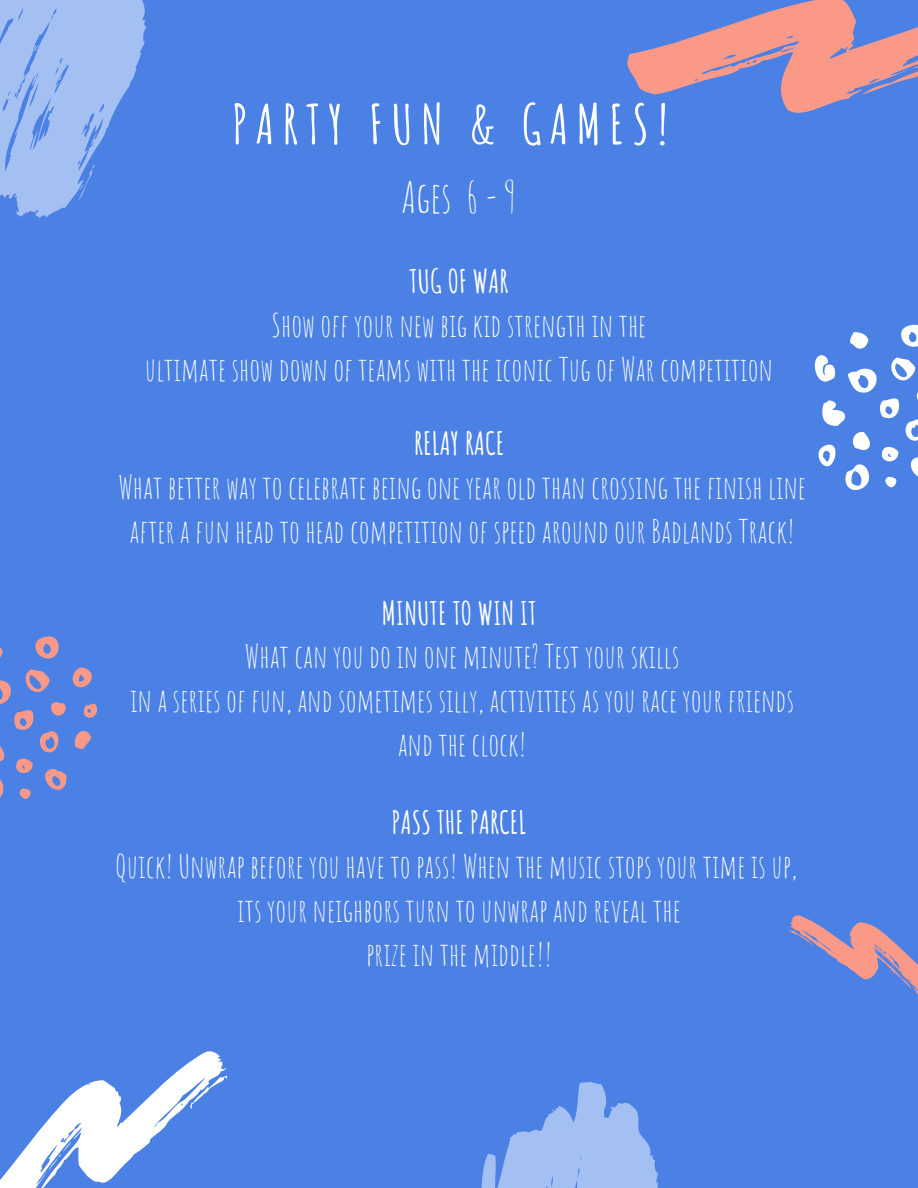
<style>
.page{position:relative;width:918px;height:1188px;background:#4b81e4}
.page>*{position:absolute;margin:0;border:0;box-sizing:border-box;transform-origin:0 0}
.t1{font:700 54px "Amatic SC";letter-spacing:.15em;color:#fff}
.t2{font:42px "Amatic SC";color:#fff}
.t3{font:31.5px/43.8px "Amatic SC";color:#fff;text-align:center}
.t4{font:700 31.5px "Amatic SC";color:#fff}
</style>
<div class="page">
<svg style="left:627px;top:0;width:291px;height:113px"></svg>
<svg style="left:481px;top:1081px;width:177px;height:107px"></svg>
<svg style="left:0;top:1051px;width:227px;height:137px"></svg>
<svg style="left:46px;top:1141px;width:28px;height:30px"></svg>
<svg style="left:35px;top:636px;width:24px;height:23px"></svg>
<svg style="left:0;top:647px;width:3px;height:11px"></svg>
<svg style="left:0;top:667px;width:97px;height:132px"></svg>
<svg style="left:901px;top:325px;width:17px;height:22px"></svg>
<svg style="left:850px;top:332px;width:18px;height:17px"></svg>
<svg style="left:814px;top:355px;width:104px;height:135px"></svg>
<svg style="left:0;top:0;width:147px;height:218px"></svg>
<svg style="left:789px;top:915px;width:129px;height:79px"></svg>
<h1 class="t1" style="left:232px;top:89px;width:438px">PARTY FUN &amp; GAMES!</h1>
<h2 class="t2" style="left:401px;top:171px;width:117px">Ages 6-9</h2>
<p class="t4" style="left:409px;top:261px;width:101px">TUG OF WAR</p>
<p class="t3" style="left:145px;top:303px;width:630px">Show off your new big kid strength in the<br>ultimate show down of teams with the iconic Tug of War competition</p>
<p class="t4" style="left:414px;top:423px;width:92px">RELAY RACE</p>
<p class="t3" style="left:118px;top:465px;width:689px">What better way to celebrate being one year old than crossing the finish line after a fun head to head competition of speed around our Badlands Track!</p>
<p class="t4" style="left:382px;top:593px;width:156px">MINUTE TO WIN IT</p>
<p class="t3" style="left:130px;top:634px;width:666px">What can you do in one minute? Test your skills<br>in a series of fun, and sometimes silly, activities as you race your friends and the clock!</p>
<p class="t4" style="left:392px;top:802px;width:136px">PASS THE PARCEL</p>
<p class="t3" style="left:115px;top:844px;width:684px">Quick! Unwrap before you have to pass! When the music stops your time is up, its your neighbors turn to unwrap and reveal the<br>prize in the middle!!</p>
</div>
